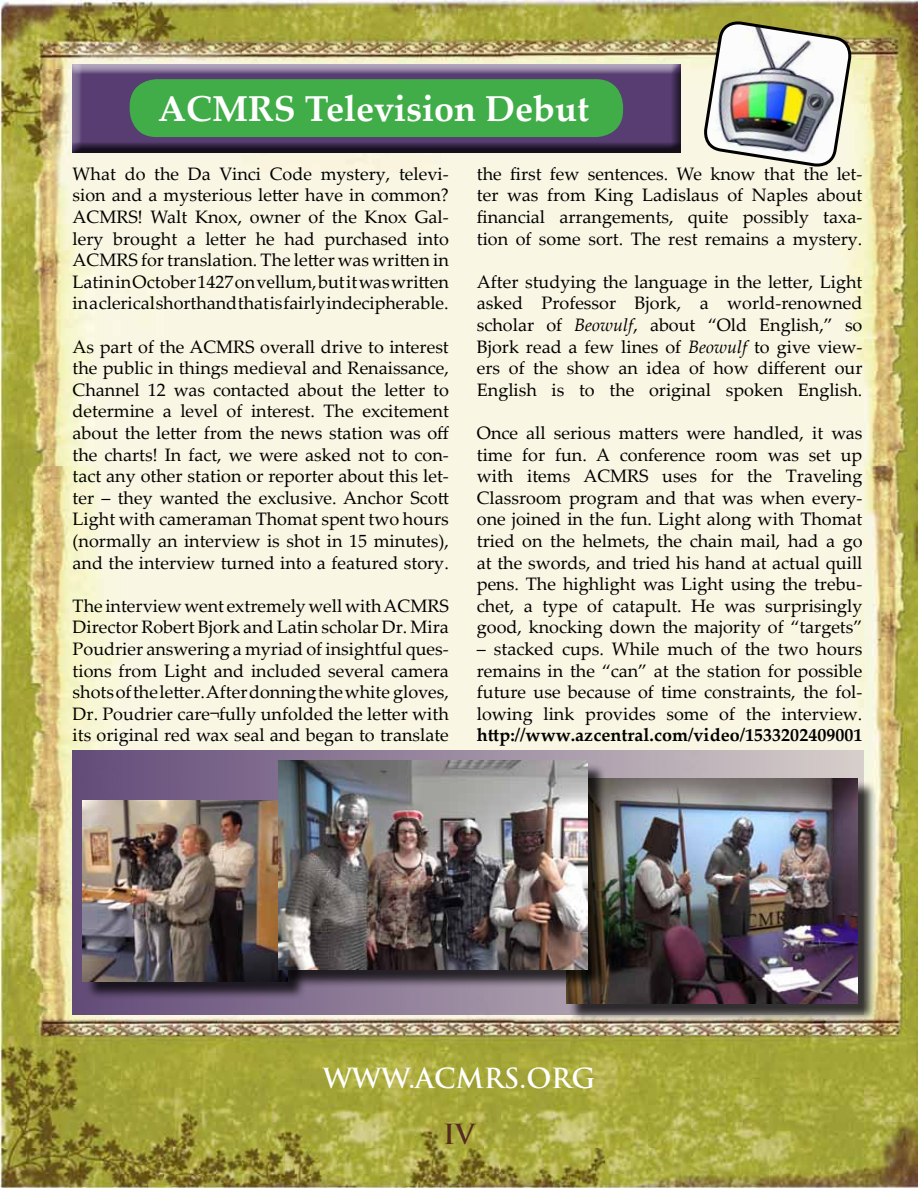
<style>
.page{position:relative;width:918px;height:1188px;background:#fff}
.page>*{position:absolute;margin:0;border:0;box-sizing:border-box;transform-origin:0 0}
.t1{font:700 36px "Palatino Linotype";color:#fff}
.t2{font:700 27px "Trajan Pro";color:#fff}
.t3{font:700 27px "Trajan Pro";color:#552b20}
.t4{font:18px/21.6px "Palatino Linotype";color:#000;text-align:justify}
.t5{font:700 18px "Palatino Linotype";color:#000}
.s1{font-style:italic}
</style>
<div class="page">
<img style="left:0;top:0;width:918px;height:1188px">
<div style="left:61px;top:55px;width:622px;height:98px;background:#fff;opacity:.75"></div>
<div style="left:65px;top:64px;width:618px;height:89px;background:#000;opacity:.75"></div>
<div style="left:130px;top:79px;width:493px;height:58px;background:#41ad49;border-radius:27px"></div>
<img style="left:702px;top:20px;width:151px;height:148px">
<div style="left:72px;top:750px;width:791px;height:264px;background:linear-gradient(to right,#634b79,#d7cfcb)"></div>
<div style="left:569px;top:781px;width:308px;height:241px;background:#000;opacity:.75"></div>
<img style="left:566px;top:778px;width:292px;height:225px">
<div style="left:85px;top:803px;width:221px;height:197px;background:#000;opacity:.75"></div>
<img style="left:82px;top:800px;width:198px;height:181px">
<div style="left:280px;top:763px;width:326px;height:225px;background:#000;opacity:.75"></div>
<img style="left:278px;top:760px;width:310px;height:209px">
<h1 class="t1" style="left:158px;top:83px;width:433px">ACMRS Television Debut</h1>
<p class="t4" style="left:73px;top:162px;width:378px">What do the Da Vinci Code mystery, televi&shy;sion and a mysterious letter have in common?<br>ACMRS! Walt Knox, owner of the Knox Gal&shy;lery brought a letter he had purchased into ACMRS for translation. The letter was written in Latin in October 1427 on vellum, but it was written in a clerical shorthand that is fairly indecipherable.</p>
<p class="t4" style="left:73px;top:335px;width:378px">As part of the ACMRS overall drive to interest the public in things medieval and Renaissance, Channel 12 was contacted about the letter to determine a level of interest. The excitement about the letter from the news station was off the charts! In fact, we were asked not to con&shy;tact any other station or reporter about this let&shy;ter – they wanted the exclusive. Anchor Scott Light with cameraman Thomat spent two hours (normally an interview is shot in 15 minutes), and the interview turned into a featured story.</p>
<p class="t4" style="left:73px;top:594px;width:378px">The interview went extremely well with ACMRS Director Robert Bjork and Latin scholar Dr. Mira Poudrier answering a myriad of insightful ques&shy;tions from Light and included several camera shots of the letter. After donning the white gloves, Dr. Poudrier care¬fully unfolded the letter with its original red wax seal and began to translate</p>
<p class="t4" style="left:477px;top:162px;width:387px">the first few sentences. We know that the let&shy;ter was from King Ladislaus of Naples about financial arrangements, quite possibly taxa&shy;tion of some sort. The rest remains a mystery.</p>
<p class="t4" style="left:477px;top:270px;width:387px">After studying the language in the letter, Light asked Professor Bjork, a world-renowned scholar of <span class="s1">Beowulf</span>, about “Old English,” so Bjork read a few lines of <span class="s1">Beowulf</span> to give view&shy;ers of the show an idea of how different our English is to the original spoken English.</p>
<p class="t4" style="left:477px;top:421px;width:387px">Once all serious matters were handled, it was time for fun. A conference room was set up with items ACMRS uses for the Traveling Classroom program and that was when every&shy;one joined in the fun. Light along with Thomat tried on the helmets, the chain mail, had a go at the swords, and tried his hand at actual quill pens. The highlight was Light using the trebu&shy;chet, a type of catapult. He was surprisingly good, knocking down the majority of “targets”</p>
<p class="t4" style="left:477px;top:637px;width:387px">– stacked cups. While much of the two hours remains in the “can” at the station for possible future use because of time constraints, the fol&shy;lowing link provides some of the interview.</p>
<p class="t5" style="left:477px;top:722px;width:387px">http://www.azcentral.com/video/1533202409001</p>
<h2 class="t2" style="left:323px;top:1062px;width:274px">WWW.ACMRS.ORG</h2>
<h2 class="t3" style="left:443px;top:1118px;width:33px">IV</h2>
</div>
